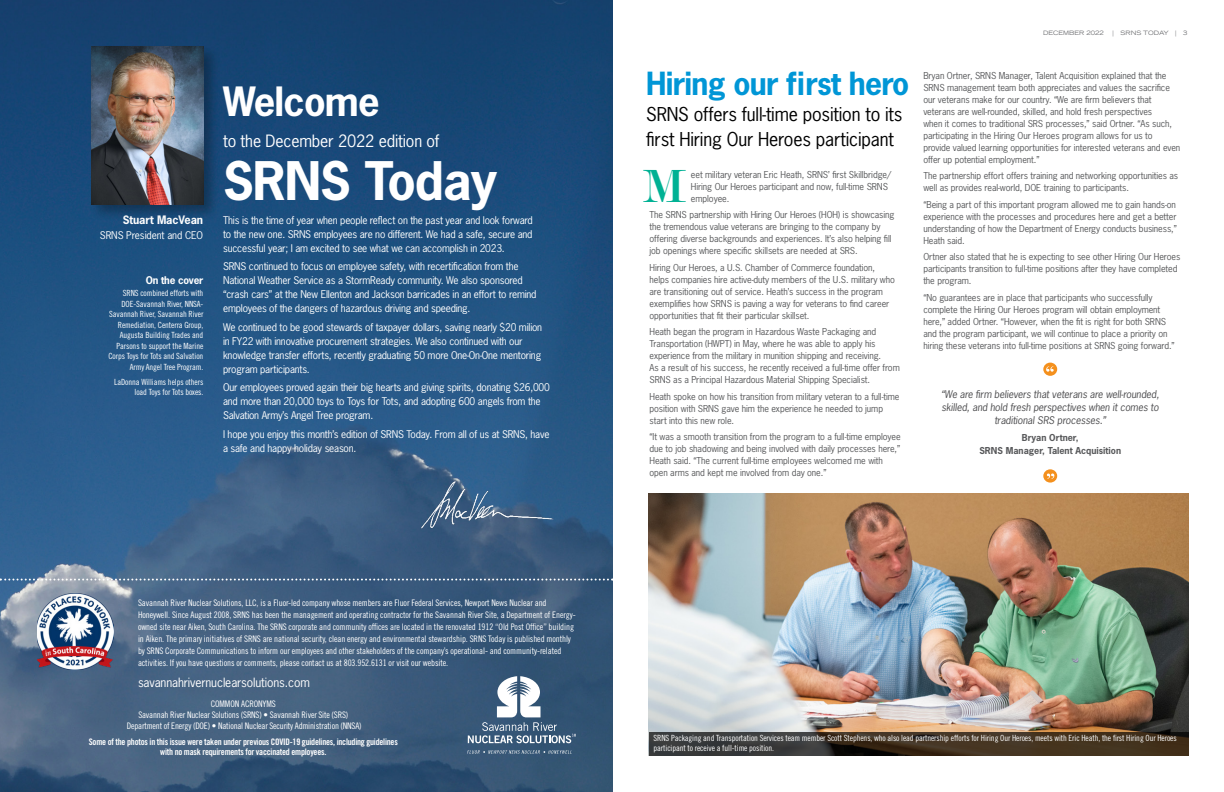
<style>
.page{position:relative;width:1224px;height:792px;background:#fff}
.page>*{position:absolute;margin:0;border:0;box-sizing:border-box;transform-origin:0 0}
.t1{font:700 50px "News Gothic Std";letter-spacing:-.02em;color:#fff}
.t2{font:50px "Modern";color:#00b194}
.t3{font:700 38px "News Gothic Std";letter-spacing:-.02em;color:#fff}
.t4{font:700 30px "News Gothic Std";letter-spacing:-.025em;color:#0096d6}
.t5{font:18px/25px "News Gothic Std";letter-spacing:-.01em;color:#000}
.t6{font:16px "News Gothic Std";letter-spacing:-.01em;color:#fff}
.t7{font:12px "News Gothic Std";letter-spacing:-.01em;color:#fff}
.t8{font:700 11px "News Gothic Std";letter-spacing:-.01em;color:#fff}
.t9{font:10px/14px "News Gothic Std";letter-spacing:-.02em;color:#fff}
.t10{font:italic 10px/13px "News Gothic Std";letter-spacing:-.01em;color:#4d4d4f;text-align:center}
.t11{font:700 10px "News Gothic Std";letter-spacing:-.02em;color:#fff}
.t12{font:9px/12px "News Gothic Std";letter-spacing:-.01em;color:#58595b}
.t13{font:9px/12px "Trade Gothic LT Std Cn 18";letter-spacing:-.01em;color:#fff}
.t14{font:9px/10.8px "Trade Gothic LT Std Bd Cn 20";letter-spacing:-.025em;color:#fff;text-align:center}
.t15{font:700 9px/13px "News Gothic Std";color:#58595b;text-align:center}
.t16{font:8.5px/10.5px "Trade Gothic LT Std Cn 18";letter-spacing:-.01em;color:#fff;text-align:right}
.t17{font:expanded 6px "Trade Gothic LT Std";color:#6d6e71}
</style>
<div class="page">
<img style="left:649px;top:494px;width:540px;height:238px">
<svg style="left:649px;top:732px;width:540px;height:24px;background:#3b3226"></svg>
<img style="left:0;top:0;width:613px;height:792px">
<svg style="left:468px;top:676px;width:108px;height:67px"></svg>
<svg style="left:467px;top:750px;width:105px;height:4px"></svg>
<div style="left:89px;top:43px;width:131px;height:178px;background:#000;opacity:.3"></div>
<img style="left:92px;top:47px;width:111px;height:157px">
<img style="left:405px;top:476px;width:153px;height:57px">
<svg style="left:0;top:579px;width:613px;height:2px"></svg>
<img style="left:37px;top:593px;width:76px;height:77px">
<div style="left:1043px;top:363px;width:14px;height:13px;background:#f4901d;border-radius:50%"></div>
<svg style="left:1046px;top:366px;width:8px;height:6px"></svg>
<svg style="left:1043px;top:469px;width:14px;height:14px"></svg>
<svg style="left:1047px;top:474px;width:7px;height:5px"></svg>
<h2 class="t3" style="left:223px;top:76px;width:158px">Welcome</h2>
<p class="t8" style="left:123px;top:213px;width:82px">Stuart MacVean</p>
<p class="t9" style="left:100px;top:228px;width:105px">SRNS President and CEO</p>
<p class="t11" style="left:146px;top:273px;width:59px">On the cover</p>
<p class="t16" style="left:108px;top:288px;width:97px">SRNS combined efforts with<br>DOE-Savannah River, NNSA-<br>Savannah River, Savannah River<br>Remediation, Centerra Group,<br>Augusta Building Trades and<br>Parsons to support the Marine<br>Corps Toys for Tots and Salvation<br>Army Angel Tree Program.</p>
<p class="t16" style="left:114px;top:376px;width:91px">LaDonna Williams helps others load Toys for Tots boxes.</p>
<h3 class="t6" style="left:223px;top:131px;width:218px">to the December 2022 edition of</h3>
<h1 class="t1" style="left:223px;top:148px;width:276px">SRNS Today</h1>
<p class="t9" style="left:223px;top:213px;width:311px;text-align:justify">This is the time of year when people reflect on the past year and look forward to the new one. SRNS employees are no different. We had a safe, secure and successful year; I am excited to see what we can accomplish in 2023.</p>
<p class="t9" style="left:223px;top:259px;width:315px">SRNS continued to focus on employee safety, with recertification from the National Weather Service as a StormReady community. We also sponsored “crash cars” at the New Ellenton and Jackson barricades in an effort to remind employees of the dangers of hazardous driving and speeding.</p>
<p class="t9" style="left:223px;top:320px;width:321px">We continued to be good stewards of taxpayer dollars, saving nearly $20 milion in FY22 with innovative procurement strategies. We also continued with our knowledge transfer efforts, recently graduating 50 more One-On-One mentoring program participants.</p>
<p class="t9" style="left:223px;top:380px;width:328px">Our employees proved again their big hearts and giving spirits, donating $26,000 and more than 20,000 toys to Toys for Tots, and adopting 600 angels from the<br>Salvation Army’s Angel Tree program.</p>
<p class="t9" style="left:223px;top:427px;width:328px">I hope you enjoy this month’s edition of SRNS Today. From all of us at SRNS, have a safe and happy holiday season.</p>
<p class="t13" style="left:138px;top:596px;width:439px">Savannah River Nuclear Solutions, LLC, is a Fluor-led company whose members are Fluor Federal Services, Newport News Nuclear and Honeywell. Since August 2008, SRNS has been the management and operating contractor for the Savannah River Site, a Department of Energy&shy;owned site near Aiken, South Carolina. The SRNS corporate and community offices are located in the renovated 1912 “Old Post Office” building in Aiken. The primary initiatives of SRNS are national security, clean energy and environmental stewardship. SRNS Today is published monthly by SRNS Corporate Communications to inform our employees and other stakeholders of the company’s operational- and community-related activities. If you have questions or comments, please contact us at 803.952.6131 or visit our website.</p>
<h3 class="t7" style="left:138px;top:675px;width:173px">savannahrivernuclearsolutions.com</h3>
<p class="t13" style="left:127px;top:699px;width:236px;line-height:10.8px;text-align:center">COMMON ACRONYMS<br>Savannah River Nuclear Solutions (SRNS) • Savannah River Site (SRS)<br>Department of Energy (DOE) • National Nuclear Security Administration (NNSA)</p>
<p class="t14" style="left:89px;top:736px;width:310px">Some of the photos in this issue were taken under previous COVID-19 guidelines, including guidelines with no mask requirements for vaccinated employees.</p>
<h3 class="t4" style="left:646px;top:64px;width:265px">Hiring our first hero</h3>
<h3 class="t5" style="left:646px;top:102px;width:258px">SRNS offers full-time position to its first Hiring Our Heroes participant</h3>
<h1 class="t2" style="left:643px;top:161px;width:44px">M</h1>
<p class="t12" style="left:691px;top:168px;width:202px">eet military veteran Eric Heath, SRNS’ first Skillbridge/<br>Hiring Our Heroes participant and now, full-time SRNS employee.</p>
<p class="t12" style="left:650px;top:209px;width:246px">The SRNS partnership with Hiring Our Heroes (HOH) is showcasing the tremendous value veterans are bringing to the company by offering diverse backgrounds and experiences. It’s also helping fill job openings where specific skillsets are needed at SRS.</p>
<p class="t12" style="left:650px;top:261px;width:247px">Hiring Our Heroes, a U.S. Chamber of Commerce foundation, helps companies hire active-duty members of the U.S. military who are transitioning out of service. Heath’s success in the program exemplifies how SRNS is paving a way for veterans to find career opportunities that fit their particular skillset.</p>
<p class="t12" style="left:650px;top:326px;width:252px">Heath began the program in Hazardous Waste Packaging and Transportation (HWPT) in May, where he was able to apply his experience from the military in munition shipping and receiving.<br>As a result of his success, he recently received a full-time offer from SRNS as a Principal Hazardous Material Shipping Specialist.</p>
<p class="t12" style="left:650px;top:390px;width:251px">Heath spoke on how his transition from military veteran to a full-time position with SRNS gave him the experience he needed to jump start into this new role.</p>
<p class="t12" style="left:650px;top:431px;width:253px">“It was a smooth transition from the program to a full-time employee due to job shadowing and being involved with daily processes here,” Heath said. “The current full-time employees welcomed me with open arms and kept me involved from day one.”</p>
<p class="t17" style="left:1043px;top:29px;width:62px">DECEMBER 2022</p>
<p class="t17" style="left:1113px;top:29px;width:76px">| SRNS TODAY | 3</p>
<p class="t12" style="left:923px;top:69px;width:259px">Bryan Ortner, SRNS Manager, Talent Acquisition explained that the SRNS management team both appreciates and values the sacrifice our veterans make for our country. “We are firm believers that veterans are well-rounded, skilled, and hold fresh perspectives<br>when it comes to traditional SRS processes,” said Ortner. “As such, participating in the Hiring Our Heroes program allows for us to provide valued learning opportunities for interested veterans and even offer up potential employment.”</p>
<p class="t12" style="left:923px;top:170px;width:256px">The partnership effort offers training and networking opportunities as well as provides real-world, DOE training to participants.</p>
<p class="t12" style="left:923px;top:198px;width:255px;text-align:justify">“Being a part of this important program allowed me to gain hands-on experience with the processes and procedures here and get a better understanding of how the Department of Energy conducts business,” Heath said.</p>
<p class="t12" style="left:923px;top:251px;width:259px">Ortner also stated that he is expecting to see other Hiring Our Heroes participants transition to full-time positions after they have completed the program.</p>
<p class="t12" style="left:923px;top:291px;width:253px">“No guarantees are in place that participants who successfully complete the Hiring Our Heroes program will obtain employment here,” added Ortner. “However, when the fit is right for both SRNS and the program participant, we will continue to place a priority on hiring these veterans into full-time positions at SRNS going forward.”</p>
<p class="t10" style="left:941px;top:388px;width:220px">“We are firm believers that veterans are well-rounded, skilled, and hold fresh perspectives when it comes to traditional SRS processes.”</p>
<p class="t15" style="left:979px;top:431px;width:143px">Bryan Ortner,<br>SRNS Manager, Talent Acquisition</p>
<p class="t16" style="left:654px;top:732px;width:525px;text-align:left">SRNS Packaging and Transportation Services team member Scott Stephens, who also lead partnership efforts for Hiring Our Heroes, meets with Eric Heath, the first Hiring Our Heroes participant to receive a full-time position.</p>
</div>
